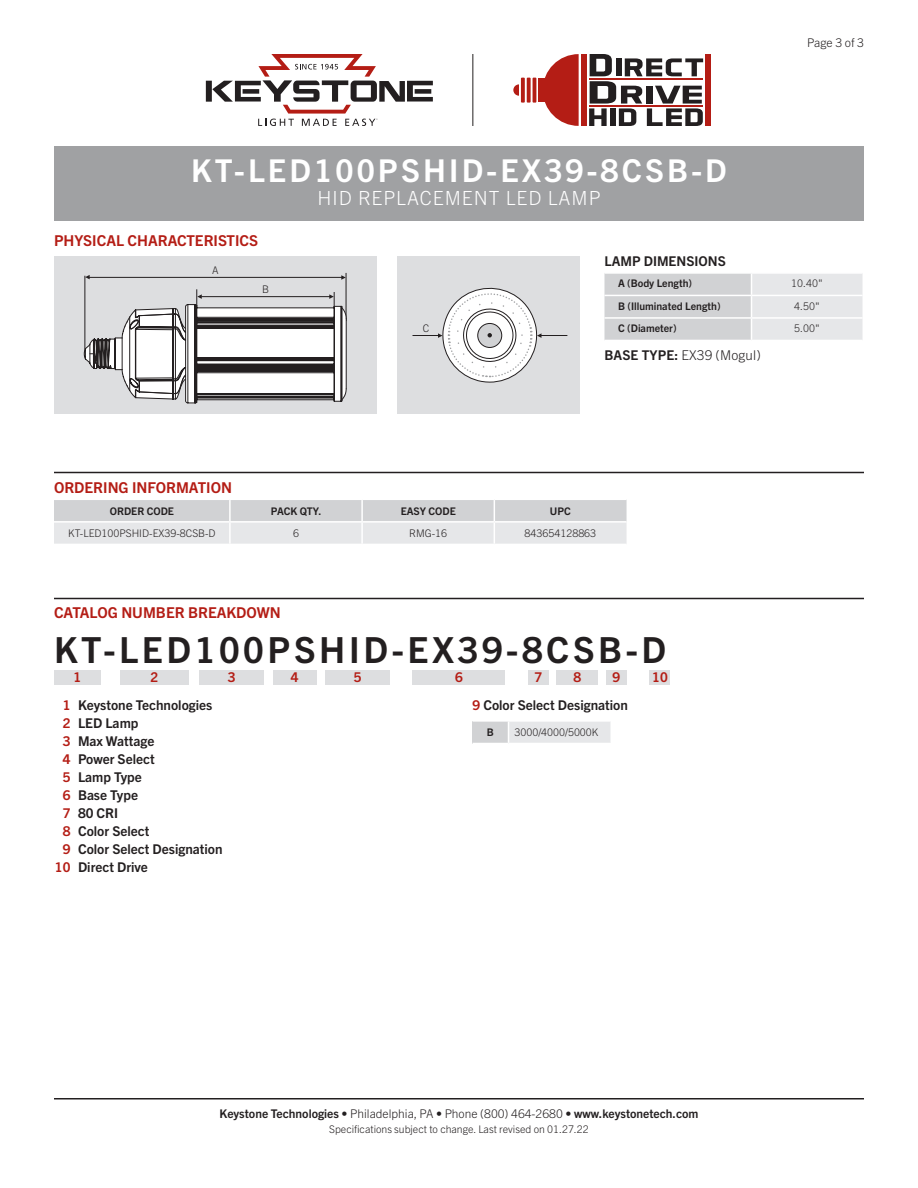
<style>
.page{position:relative;width:918px;height:1188px;background:#fff}
.page>*{position:absolute;margin:0;border:0;box-sizing:border-box;transform-origin:0 0}
.CatalogNumber{font:700 36px "Trade Gothic Next LT Pro";letter-spacing:.1em;color:#231f20}
.t1{font:700 31.5px "Trade Gothic Next LT Pro";letter-spacing:.1em;color:#fff}
.SubTitle{font:300 19.5px "Trade Gothic Next LT Pro";letter-spacing:.05em;color:#fff}
.Heading_01{font:700 15px "Trade Gothic Next LT Pro";color:#b41d15}
.Catalog_Key{font:700 13.5px "Trade Gothic Next LT Pro";color:#231f20}
.Text{font:300 13.5px "Trade Gothic Next LT Pro";letter-spacing:.01em;color:#231f20}
.Heading_02{font:700 13.5px "Trade Gothic Next LT Pro";color:#231f20}
.Catalog_BarNumber{font:700 13.5px "Trade Gothic Next LT Pro";color:#b41d15}
.t2{font:700 12px "Trade Gothic Next LT Pro";color:#231f20}
.Page{font:300 12px "Trade Gothic Next LT Pro";color:#231f20}
.Table_Text{font:300 10.5px "Trade Gothic Next LT Pro";color:#231f20}
.Table_Header{font:700 10.5px "Trade Gothic Next LT Pro";color:#231f20}
.Rev{font:300 10.5px "Trade Gothic Next LT Pro";color:#231f20}
.Art_Callout{font:300 10.5px "Trade Gothic Next LT Pro";color:#231f20}
.s1{font-weight:700}
.s2{color:#b41d15}
.s3{font-weight:300}
</style>
<div class="page">
<div style="left:54px;top:146px;width:810px;height:74px;background:#a0a1a3"></div>
<hr style="left:54px;top:1098px;width:810px;height:2px;background:#231f20">
<hr style="left:472px;top:54px;width:1px;height:72px;background:#231f20">
<svg style="left:543px;top:54px;width:36px;height:72px"></svg>
<div style="left:581px;top:54px;width:5px;height:72px;background:#b41d15"></div>
<div style="left:706px;top:54px;width:5px;height:72px;background:#b41d15"></div>
<div style="left:538px;top:79px;width:7px;height:23px;background:#b41d15"></div>
<svg style="left:513px;top:84px;width:6px;height:12px"></svg>
<hr style="left:533px;top:78px;width:3px;height:25px;background:#b41d15">
<svg style="left:527px;top:78px;width:4px;height:25px"></svg>
<svg style="left:521px;top:78px;width:4px;height:25px"></svg>
<svg style="left:589px;top:54px;width:114px;height:72px"></svg>
<svg style="left:206px;top:54px;width:227px;height:72px"></svg>
<svg style="left:54px;top:500px;width:573px;height:44px;background:#dbdcde"></svg>
<hr style="left:54px;top:521px;width:176px;height:2px;background:#fff">
<hr style="left:230px;top:521px;width:132px;height:2px;background:#fff">
<hr style="left:362px;top:521px;width:132px;height:2px;background:#fff">
<hr style="left:494px;top:521px;width:133px;height:2px;background:#fff">
<hr style="left:54px;top:472px;width:810px;height:1px;background:#231f20">
<svg style="left:604px;top:273px;width:258px;height:67px;background:#dcdddf"></svg>
<div style="left:54px;top:256px;width:322px;height:158px;background:#dddee0"></div>
<hr style="left:346px;top:273px;width:1px;height:48px;background:#231f20">
<svg style="left:341px;top:275px;width:5px;height:5px"></svg>
<svg style="left:85px;top:275px;width:5px;height:4px"></svg>
<hr style="left:88px;top:277px;width:255px;height:1px;background:#231f20">
<hr style="left:85px;top:276px;width:1px;height:77px;background:#231f20">
<svg style="left:83px;top:289px;width:264px;height:115px"></svg>
<div style="left:398px;top:256px;width:182px;height:158px;background:#dddee0"></div>
<svg style="left:413px;top:287px;width:154px;height:96px"></svg>
<hr style="left:54px;top:598px;width:810px;height:1px;background:#231f20">
<div style="left:650px;top:670px;width:20px;height:15px;background:#dddee0"></div>
<div style="left:54px;top:670px;width:46px;height:15px;background:#dddee0"></div>
<div style="left:120px;top:670px;width:69px;height:15px;background:#dddee0"></div>
<div style="left:273px;top:670px;width:43px;height:15px;background:#dddee0"></div>
<div style="left:200px;top:670px;width:64px;height:15px;background:#dddee0"></div>
<div style="left:412px;top:670px;width:94px;height:15px;background:#dddee0"></div>
<div style="left:528px;top:670px;width:21px;height:15px;background:#dddee0"></div>
<div style="left:606px;top:670px;width:21px;height:15px;background:#dddee0"></div>
<div style="left:556px;top:670px;width:42px;height:15px;background:#dddee0"></div>
<div style="left:326px;top:670px;width:64px;height:15px;background:#dddee0"></div>
<div style="left:472px;top:721px;width:36px;height:22px;background:#d1d2d4"></div>
<div style="left:508px;top:721px;width:103px;height:22px;background:#e6e7e9"></div>
<hr style="left:472px;top:720px;width:36px;height:2px;background:#fff">
<hr style="left:508px;top:720px;width:104px;height:2px;background:#fff">
<svg style="left:508px;top:722px;width:1px;height:21px"></svg>
<hr style="left:610px;top:722px;width:2px;height:21px;background:#fff">
<p class="t1" style="left:191px;top:148px;width:537px">KT-LED100PSHID-EX39-8CSB-D</p>
<p class="SubTitle" style="left:318px;top:185px;width:284px">HID REPLACEMENT LED LAMP</p>
<p class="Heading_01" style="left:54px;top:230px;width:206px">PHYSICAL CHARACTERISTICS</p>
<p class="Page" style="left:807px;top:34px;width:58px">Page 3 of 3</p>
<p class="Art_Callout" style="left:212px;top:262px;width:8px">A</p>
<p class="Art_Callout" style="left:262px;top:282px;width:8px">B</p>
<p class="Art_Callout" style="left:423px;top:321px;width:8px">C</p>
<p class="Heading_02" style="left:604px;top:252px;width:123px">LAMP DIMENSIONS</p>
<p class="Table_Header" style="left:618px;top:276px;width:76px">A (Body Length)</p>
<p class="Table_Text" style="left:791px;top:276px;width:33px">10.40"</p>
<p class="Table_Header" style="left:618px;top:298px;width:104px">B (Illuminated Length)</p>
<p class="Table_Text" style="left:794px;top:298px;width:27px">4.50"</p>
<p class="Table_Header" style="left:618px;top:321px;width:60px">C (Diameter)</p>
<p class="Table_Text" style="left:794px;top:321px;width:27px">5.00"</p>
<p class="Text" style="left:604px;top:346px;width:158px"><span class="s1">BASE TYPE:</span> EX39 (Mogul)</p>
<p class="Heading_01" style="left:54px;top:477px;width:180px">ORDERING INFORMATION</p>
<p class="Table_Header" style="left:110px;top:504px;width:66px">ORDER CODE</p>
<p class="Table_Header" style="left:271px;top:504px;width:52px">PACK QTY.</p>
<p class="Table_Header" style="left:401px;top:504px;width:57px">EASY CODE</p>
<p class="Table_Header" style="left:550px;top:504px;width:22px">UPC</p>
<p class="Table_Text" style="left:68px;top:526px;width:149px">KT-LED100PSHID-EX39-8CSB-D</p>
<p class="Table_Text" style="left:293px;top:526px;width:7px">6</p>
<p class="Table_Text" style="left:409px;top:526px;width:39px">RMG-16</p>
<p class="Table_Text" style="left:525px;top:526px;width:73px">843654128863</p>
<p class="Heading_01" style="left:54px;top:602px;width:228px">CATALOG NUMBER BREAKDOWN</p>
<p class="CatalogNumber" style="left:54px;top:624px;width:614px">KT-LED100PSHID-EX39-8CSB-D</p>
<p class="Catalog_BarNumber" style="left:73px;top:668px;width:9px">1</p>
<p class="Catalog_BarNumber" style="left:151px;top:668px;width:9px">2</p>
<p class="Catalog_BarNumber" style="left:228px;top:668px;width:9px">3</p>
<p class="Catalog_BarNumber" style="left:291px;top:668px;width:9px">4</p>
<p class="Catalog_BarNumber" style="left:354px;top:668px;width:9px">5</p>
<p class="Catalog_BarNumber" style="left:455px;top:668px;width:9px">6</p>
<p class="Catalog_BarNumber" style="left:535px;top:668px;width:9px">7</p>
<p class="Catalog_BarNumber" style="left:574px;top:668px;width:9px">8</p>
<p class="Catalog_BarNumber" style="left:613px;top:668px;width:9px">9</p>
<p class="Catalog_Key" style="left:63px;top:696px;width:151px"><span class="s2">1</span> Keystone Technologies</p>
<p class="Catalog_Key" style="left:63px;top:714px;width:77px"><span class="s2">2</span> LED Lamp</p>
<p class="Catalog_Key" style="left:63px;top:732px;width:93px"><span class="s2">3</span> Max Wattage</p>
<p class="Catalog_Key" style="left:63px;top:750px;width:93px"><span class="s2">4</span> Power Select</p>
<p class="Catalog_Key" style="left:63px;top:768px;width:81px"><span class="s2">5</span> Lamp Type</p>
<p class="Catalog_Key" style="left:63px;top:786px;width:77px"><span class="s2">6</span> Base Type</p>
<p class="Catalog_Key" style="left:63px;top:804px;width:57px"><span class="s2">7</span> 80 CRI</p>
<p class="Catalog_Key" style="left:63px;top:822px;width:88px"><span class="s2">8</span> Color Select</p>
<p class="Catalog_Key" style="left:63px;top:840px;width:161px"><span class="s2">9</span> Color Select Designation</p>
<p class="Catalog_Key" style="left:55px;top:858px;width:94px"><span class="s2">10</span> Direct Drive</p>
<p class="Catalog_BarNumber" style="left:652px;top:668px;width:17px">10</p>
<p class="Catalog_Key" style="left:472px;top:696px;width:157px"><span class="s2">9</span> Color Select Designation</p>
<p class="Table_Header" style="left:487px;top:725px;width:9px">B</p>
<p class="Table_Text" style="left:514px;top:725px;width:85px">3000/4000/5000K</p>
<p class="t2" style="left:220px;top:1105px;width:480px">Keystone Technologies <span class="s3">• Philadelphia, PA • Phone (800) 464-2680 •</span> www.keystonetech.com</p>
<p class="Rev" style="left:329px;top:1122px;width:261px">Specifications subject to change. Last revised on 01.27.22</p>
</div>
